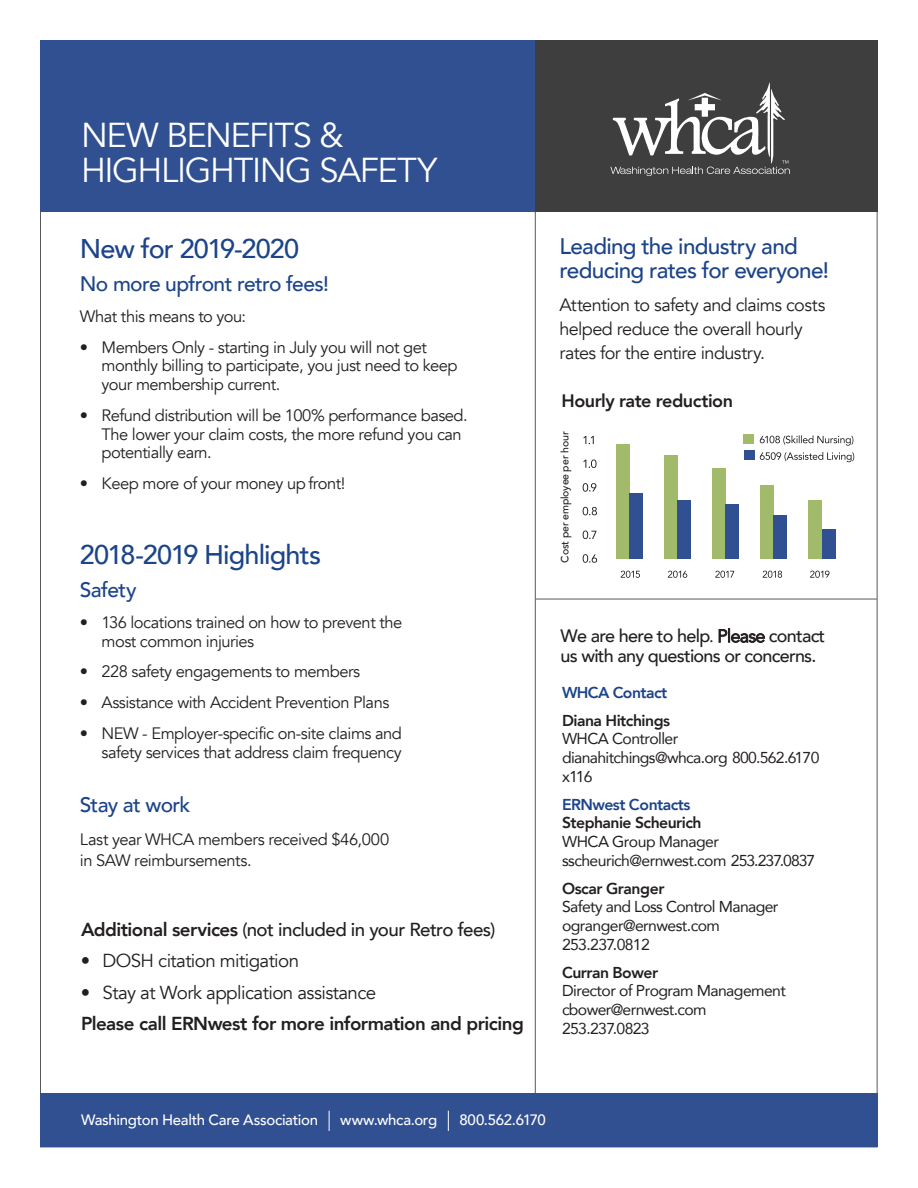
<style>
.page{position:relative;width:918px;height:1188px;background:#fff}
.page>*{position:absolute;margin:0;border:0;box-sizing:border-box;transform-origin:0 0}
.t1{font:34.5px "Avenir";letter-spacing:-.04em;color:#fff}
.t2{font:500 27px "Avenir";letter-spacing:-.035em;color:#1c4489}
.t3{font:500 22.5px/24px "Avenir";letter-spacing:-.03em;color:#1c4489}
.t4{font:500 21px "Avenir";letter-spacing:-.03em;color:#1c4489}
.t5{font:18.75px "Avenir";letter-spacing:-.03em;color:#231f20}
.t6{font:500 18.75px "Avenir";letter-spacing:-.03em;color:#231f20}
.t7{font:800 18.75px "Avenir";letter-spacing:-.03em;color:#231f20}
.t8{font:18px/24px "Avenir";letter-spacing:-.035em;color:#231f20}
.t9{font:500 18px/19.5px "Avenir";letter-spacing:-.04em;color:#231f20}
.t10{font:800 18px "Avenir";letter-spacing:-.025em;color:#231f20}
.t11{font:16.5px/18.8px "Avenir";letter-spacing:-.03em;color:#231f20}
.t12{font:15.75px/18.8px "Avenir";letter-spacing:-.04em;color:#231f20}
.t13{font:800 15.75px/27.8px "Avenir";letter-spacing:-.03em;color:#231f20}
.t14{font:500 15px "Avenir";letter-spacing:-.02em;color:#fff}
.t15{font:500 10.5px "Avenir";letter-spacing:-.005em;color:#231f20}
.s1{font-family:"Avenir LT Std"}
.s2{font-weight:800}
.s3{font-family:"Minion Pro";font-weight:400}
.s4{font-family:"Avenir LT Std";font-weight:400}
.s5{color:#1c4489}
.s6{font-weight:800;color:#1c4489}
</style>
<div class="page">
<div style="left:40px;top:40px;width:838px;height:172px;background:#315091"></div>
<div style="left:535px;top:40px;width:343px;height:172px;background:#3e3e3f"></div>
<hr style="left:535px;top:212px;width:1px;height:881px;background:#57585a">
<div style="left:40px;top:1094px;width:838px;height:53px;background:#315091"></div>
<svg style="left:329px;top:1111px;width:1px;height:20px"></svg>
<svg style="left:448px;top:1111px;width:1px;height:20px"></svg>
<svg style="left:610px;top:83px;width:180px;height:93px"></svg>
<hr style="left:536px;top:599px;width:341px;height:1px;background:#57585a">
<div style="left:616px;top:444px;width:14px;height:115px;background:#a2bb6b"></div>
<div style="left:630px;top:494px;width:13px;height:65px;background:#315091"></div>
<div style="left:664px;top:455px;width:14px;height:104px;background:#a2bb6b"></div>
<div style="left:678px;top:500px;width:13px;height:59px;background:#315091"></div>
<div style="left:712px;top:469px;width:14px;height:90px;background:#a2bb6b"></div>
<div style="left:726px;top:505px;width:13px;height:54px;background:#315091"></div>
<div style="left:761px;top:486px;width:13px;height:73px;background:#a2bb6b"></div>
<div style="left:774px;top:516px;width:13px;height:43px;background:#315091"></div>
<div style="left:809px;top:500px;width:13px;height:59px;background:#a2bb6b"></div>
<div style="left:822px;top:530px;width:13px;height:29px;background:#315091"></div>
<svg style="left:621px;top:571px;width:19px;height:7px"></svg>
<svg style="left:760px;top:435px;width:93px;height:11px"></svg>
<svg style="left:760px;top:452px;width:94px;height:10px"></svg>
<svg style="left:583px;top:554px;width:14px;height:9px"></svg>
<svg style="left:583px;top:531px;width:13px;height:8px"></svg>
<svg style="left:583px;top:507px;width:14px;height:8px"></svg>
<svg style="left:583px;top:483px;width:13px;height:9px"></svg>
<svg style="left:583px;top:459px;width:14px;height:9px"></svg>
<svg style="left:583px;top:436px;width:11px;height:8px"></svg>
<svg style="left:668px;top:571px;width:19px;height:7px"></svg>
<svg style="left:715px;top:571px;width:19px;height:7px"></svg>
<svg style="left:763px;top:571px;width:19px;height:7px"></svg>
<svg style="left:810px;top:571px;width:20px;height:7px"></svg>
<div style="left:744px;top:434px;width:10px;height:10px;background:#a2bb6b"></div>
<div style="left:744px;top:451px;width:10px;height:9px;background:#315091"></div>
<p class="t1" style="left:81px;top:115px;width:264px">NEW BENEFITS &amp;</p>
<p class="t1" style="left:81px;top:149px;width:358px">HIGHLIGHTING SAFETY</p>
<p class="t2" style="left:80px;top:225px;width:221px">New for 2019-2020</p>
<p class="t4" style="left:80px;top:266px;width:250px">No more upfront retro fees!</p>
<p class="t11" style="left:80px;top:307px;width:168px">What this means to you:</p>
<p class="t11" style="left:102px;top:338px;width:358px;text-indent:-22px">• Members Only - starting in July you will not get monthly billing to participate, you just need to keep your membership current.</p>
<p class="t11" style="left:102px;top:406px;width:368px;text-indent:-22px">• Refund distribution will be 100% performance based.<br>The lower your claim costs<span class="s1">,</span> the more refund you can potentially earn.</p>
<p class="t11" style="left:80px;top:474px;width:267px">• Keep more of your money up front!</p>
<p class="t2" style="left:80px;top:531px;width:243px">2018-2019 Highlights</p>
<p class="t4" style="left:80px;top:572px;width:58px">Safety</p>
<p class="t11" style="left:102px;top:613px;width:302px;text-indent:-22px">• 136 locations trained on how to prevent the most common injuries</p>
<p class="t11" style="left:80px;top:663px;width:282px">• 228 <span class="s1">s</span>afety engagements to members</p>
<p class="t11" style="left:80px;top:693px;width:311px">• Assistance with Accident Prevention Plans</p>
<p class="t11" style="left:80px;top:724px;width:324px;text-align:right">• NEW - Employer<span class="s1">-</span>speci<span class="s1">fi</span>c on<span class="s1">-</span>site claims and safety services that address claim frequency</p>
<p class="t4" style="left:80px;top:786px;width:112px">Stay at work</p>
<p class="t11" style="left:80px;top:829px;width:311px;line-height:21px">Last year WHCA members received $46,000 in SAW reimbursements.</p>
<p class="t6" style="left:81px;top:913px;width:416px"><span class="s2">Additional services</span> (not included in your Retro fees)</p>
<p class="t5" style="left:81px;top:950px;width:220px">• DOSH <span class="s1">c</span>itation mitigation</p>
<p class="t5" style="left:81px;top:981px;width:297px">• Stay at Work application assistance</p>
<p class="t7" style="left:81px;top:1009px;width:444px">Please call ERNwest for more information and pricing</p>
<p class="t3" style="left:559px;top:233px;width:271px">Leading the industry and reducing rates for everyone!</p>
<p class="t8" style="left:559px;top:293px;width:267px">Attention to safety and claims costs helped reduce the overall hourly rates for the entire industry.</p>
<p class="t10" style="left:562px;top:387px;width:173px">Hourly rate reduction</p>
<p class="t15" style="left:556px;top:563px;width:133px;rotate:-90deg">Cost per employee per hour</p>
<p class="t9" style="left:561px;top:625px;width:266px">We are here to help<span class="s3">.</span> <span class="s4">Please</span> contact us with any questions or concerns.</p>
<p class="t13" style="left:562px;top:679px;width:110px"><span class="s5">WHCA Contact<br></span>Diana Hitchings</p>
<p class="t12" style="left:562px;top:729px;width:259px">WHCA Controller dianahitchings@whca.org 800.562.6170 x116</p>
<p class="t12" style="left:562px;top:794px;width:255px"><span class="s6">ERNwest Contacts<br></span><span class="s2">Stephanie Scheurich<br></span>WHCA Group Manager sscheurich@ernwest.com 253.237.0837</p>
<p class="t12" style="left:562px;top:878px;width:218px"><span class="s2">Oscar Granger<br></span>Safety and Loss Control Manager ogranger@ernwest.com<br>253.237.0812</p>
<p class="t12" style="left:562px;top:962px;width:226px"><span class="s2">Curran Bower<br></span>Director of Program Management cbower@ernwest.com<br>253.237.0823</p>
<p class="t14" style="left:81px;top:1107px;width:239px">Washington Health Care Association</p>
<p class="t14" style="left:340px;top:1107px;width:99px">www.whca.org</p>
<p class="t14" style="left:459px;top:1107px;width:88px">800.562.6170</p>
</div>
